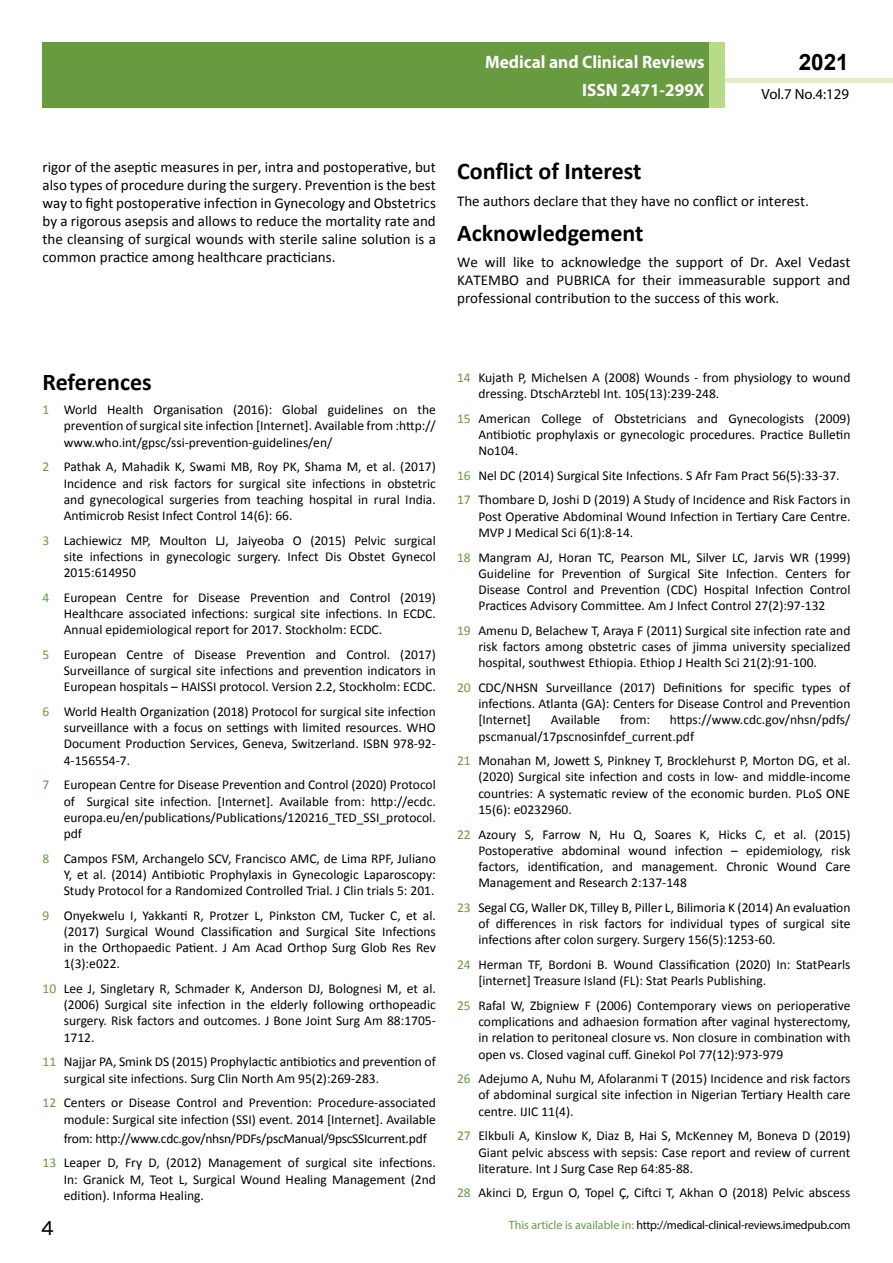
<style>
.page{position:relative;width:893px;height:1263px;background:#fff}
.page>*{position:absolute;margin:0;border:0;box-sizing:border-box;transform-origin:0 0}
.t1{font:25.5px "Tunga";color:#000}
.t2{font:700 24px "Calibri";color:#000}
.t3{font:700 22.5px "Arial";color:#000}
.t4{font:700 18px/21.6px "Myriad Pro";color:#fff;text-align:right;scale:.96 1}
.t5{font:15px/18px "Calibri";color:#000;text-align:justify}
.t6{font:14.85px "Myriad Pro";color:#000}
.t7{font:13.5px/16.2px "Calibri";color:#000;text-align:justify}
.t8{font:12px "Myriad Pro";letter-spacing:-.02em;color:#000}
.s1{color:#689a40}
</style>
<div class="page">
<hr style="left:725px;top:78px;width:168px;height:4px;background:#e1eec5">
<div style="left:43px;top:42px;width:666px;height:66px;background:#689a40"></div>
<div style="left:709px;top:42px;width:16px;height:66px;background:#b9da89"></div>
<h3 class="t4" style="left:517px;top:53px;width:198px">ARCHIVOS DE MEDICINA<br>ISSN 1698-9465</h3>
<h3 class="t3" style="left:799px;top:47px;width:52px">2021</h3>
<h3 class="t4" style="left:485px;top:47px;width:230px;line-height:28px">Medical and Clinical Reviews<br>ISSN 2471-299X</h3>
<p class="t6" style="left:762px;top:84px;width:89px">Vol.7 No.4:129</p>
<p class="t5" style="left:43px;top:158px;width:395px">rigor of the aseptic measures in per, intra and postoperative, but also types of procedure during the surgery. Prevention is the best way to fight postoperative infection in Gynecology and Obstetrics by a rigorous asepsis and allows to reduce the mortality rate and the cleansing of surgical wounds with sterile saline solution is a common practice among healthcare practicians.</p>
<h2 class="t2" style="left:457px;top:156px;width:186px">Conflict of Interest</h2>
<p class="t5" style="left:457px;top:192px;width:353px">The authors declare that they have no conflict or interest.</p>
<h2 class="t2" style="left:457px;top:217px;width:188px">Acknowledgement</h2>
<p class="t5" style="left:457px;top:253px;width:395px">We will like to acknowledge the support of Dr. Axel Vedast KATEMBO and PUBRICA for their immeasurable support and professional contribution to the success of this work.</p>
<h2 class="t2" style="left:43px;top:366px;width:111px">References</h2>
<p class="t7" style="left:64px;top:402px;width:374px;text-indent:-21px"><span class="s1">1</span> World Health Organisation (2016): Global guidelines on the prevention of surgical site infection [Internet]. Available from :http:// www.who.int/gpsc/ssi-prevention-guidelines/en/</p>
<p class="t7" style="left:64px;top:459px;width:374px;text-indent:-21px"><span class="s1">2</span> Pathak A, Mahadik K, Swami MB, Roy PK, Shama M, et al. (2017)<br>Incidence and risk factors for surgical site infections in obstetric and gynecological surgeries from teaching hospital in rural India.<br>Antimicrob Resist Infect Control 14(6): 66.</p>
<p class="t7" style="left:64px;top:532px;width:374px;text-indent:-21px"><span class="s1">3</span> Lachiewicz MP, Moulton LJ, Jaiyeoba O (2015) Pelvic surgical site infections in gynecologic surgery. Infect Dis Obstet Gynecol 2015:614950</p>
<p class="t7" style="left:64px;top:589px;width:374px;text-indent:-21px"><span class="s1">4</span> European Centre for Disease Prevention and Control (2019)<br>Healthcare associated infections: surgical site infections. In ECDC.<br>Annual epidemiological report for 2017. Stockholm: ECDC.</p>
<p class="t7" style="left:64px;top:646px;width:374px;text-indent:-21px"><span class="s1">5</span> European Centre of Disease Prevention and Control. (2017)<br>Surveillance of surgical site infections and prevention indicators in European hospitals – HAISSI protocol. Version 2.2, Stockholm: ECDC.</p>
<p class="t7" style="left:64px;top:703px;width:374px;text-indent:-21px"><span class="s1">6</span> World Health Organization (2018) Protocol for surgical site infection surveillance with a focus on settings with limited resources. WHO Document Production Services, Geneva, Switzerland. ISBN 978-92- 4-156554-7.</p>
<p class="t7" style="left:64px;top:777px;width:374px;text-indent:-21px"><span class="s1">7</span> European Centre for Disease Prevention and Control (2020) Protocol of Surgical site infection. [Internet]. Available from: http://ecdc. europa.eu/en/publications/Publications/120216_TED_SSI_protocol. pdf</p>
<p class="t7" style="left:64px;top:850px;width:374px;text-indent:-21px"><span class="s1">8</span> Campos FSM, Archangelo SCV, Francisco AMC, de Lima RPF, Juliano Y, et al. (2014) Antibiotic Prophylaxis in Gynecologic Laparoscopy:<br>Study Protocol for a Randomized Controlled Trial. J Clin trials 5: 201.</p>
<p class="t7" style="left:64px;top:907px;width:374px;text-indent:-21px"><span class="s1">9</span> Onyekwelu I, Yakkanti R, Protzer L, Pinkston CM, Tucker C, et al. (2017) Surgical Wound Classification and Surgical Site Infections in the Orthopaedic Patient. J Am Acad Orthop Surg Glob Res Rev 1(3):e022.</p>
<p class="t7" style="left:64px;top:980px;width:374px;text-indent:-21px"><span class="s1">10</span> Lee J, Singletary R, Schmader K, Anderson DJ, Bolognesi M, et al. (2006) Surgical site infection in the elderly following orthopeadic surgery. Risk factors and outcomes. J Bone Joint Surg Am 88:1705- 1712.</p>
<p class="t7" style="left:64px;top:1054px;width:374px;text-indent:-21px"><span class="s1">11</span> Najjar PA, Smink DS (2015) Prophylactic antibiotics and prevention of surgical site infections. Surg Clin North Am 95(2):269-283.</p>
<p class="t7" style="left:43px;top:1095px;width:395px;text-align:right"><span class="s1">12</span> Centers or Disease Control and Prevention: Procedure-associated module: Surgical site infection (SSI) event. 2014 [Internet]. Available</p>
<p class="t7" style="left:43px;top:1126px;width:395px;line-height:24.8px;text-indent:21px">from: http://www.cdc.gov/nhsn/PDFs/pscManual/9pscSSIcurrent.pdf<br><span class="s1">13</span> Leaper D, Fry D, (2012) Management of surgical site infections.</p>
<p class="t7" style="left:64px;top:1171px;width:374px">In: Granick M, Teot L, Surgical Wound Healing Management (2nd edition). Informa Healing.</p>
<p class="t7" style="left:478px;top:369px;width:374px;text-indent:-21px"><span class="s1">14</span> Kujath P, Michelsen A (2008) Wounds - from physiology to wound dressing. DtschArztebl Int. 105(13):239-248.</p>
<p class="t7" style="left:478px;top:410px;width:374px;text-indent:-21px"><span class="s1">15</span> American College of Obstetricians and Gynecologists (2009)<br>Antibiotic prophylaxis or gynecologic procedures. Practice Bulletin No104.</p>
<p class="t7" style="left:457px;top:463px;width:395px;line-height:24.8px"><span class="s1">16</span> Nel DC (2014) Surgical Site Infections. S Afr Fam Pract 56(5):33-37.<br><span class="s1">17</span> Thombare D, Joshi D (2019) A Study of Incidence and Risk Factors in</p>
<p class="t7" style="left:478px;top:508px;width:374px">Post Operative Abdominal Wound Infection in Tertiary Care Centre.<br>MVP J Medical Sci 6(1):8-14.</p>
<p class="t7" style="left:478px;top:549px;width:374px;text-indent:-21px"><span class="s1">18</span> Mangram AJ, Horan TC, Pearson ML, Silver LC, Jarvis WR (1999)<br>Guideline for Prevention of Surgical Site Infection. Centers for Disease Control and Prevention (CDC) Hospital Infection Control Practices Advisory Committee. Am J Infect Control 27(2):97-132</p>
<p class="t7" style="left:478px;top:622px;width:374px;text-indent:-21px"><span class="s1">19</span> Amenu D, Belachew T, Araya F (2011) Surgical site infection rate and risk factors among obstetric cases of jimma university specialized hospital, southwest Ethiopia. Ethiop J Health Sci 21(2):91-100.</p>
<p class="t7" style="left:478px;top:679px;width:374px;text-indent:-21px"><span class="s1">20</span> CDC/NHSN Surveillance (2017) Definitions for specific types of infections. Atlanta (GA): Centers for Disease Control and Prevention [Internet]</p>
<p class="t7" style="left:478px;top:712px;width:374px;text-indent:191px">https://www.cdc.gov/nhsn/pdfs/ pscmanual/17pscnosinfdef_current.pdf</p>
<p class="t7" style="left:478px;top:753px;width:374px;text-indent:-21px"><span class="s1">21</span> Monahan M, Jowett S, Pinkney T, Brocklehurst P, Morton DG, et al. (2020) Surgical site infection and costs in low- and middle-income countries: A systematic review of the economic burden. PLoS ONE 15(6): e0232960.</p>
<p class="t7" style="left:478px;top:826px;width:374px;text-indent:-21px"><span class="s1">22</span> Azoury S, Farrow N, Hu Q, Soares K, Hicks C, et al. (2015)<br>Postoperative abdominal wound infection – epidemiology, risk factors, identification, and management. Chronic Wound Care Management and Research 2:137-148</p>
<p class="t7" style="left:478px;top:899px;width:374px;text-indent:-21px"><span class="s1">23</span> Segal CG, Waller DK, Tilley B, Piller L, Bilimoria K (2014) An evaluation of differences in risk factors for individual types of surgical site infections after colon surgery. Surgery 156(5):1253-60.</p>
<p class="t7" style="left:478px;top:956px;width:374px;text-indent:-21px"><span class="s1">24</span> Herman TF, Bordoni B. Wound Classification (2020) In: StatPearls [internet] Treasure Island (FL): Stat Pearls Publishing.</p>
<p class="t7" style="left:478px;top:997px;width:374px;text-indent:-21px"><span class="s1">25</span> Rafal W, Zbigniew F (2006) Contemporary views on perioperative complications and adhaesion formation after vaginal hysterectomy, in relation to peritoneal closure vs. Non closure in combination with open vs. Closed vaginal cuff. Ginekol Pol 77(12):973-979</p>
<p class="t7" style="left:478px;top:1071px;width:374px;text-indent:-21px"><span class="s1">26</span> Adejumo A, Nuhu M, Afolaranmi T (2015) Incidence and risk factors of abdominal surgical site infection in Nigerian Tertiary Health care centre. IJIC 11(4).</p>
<p class="t7" style="left:478px;top:1128px;width:374px;text-indent:-21px"><span class="s1">27</span> Elkbuli A, Kinslow K, Diaz B, Hai S, McKenney M, Boneva D (2019)<br>Giant pelvic abscess with sepsis: Case report and review of current literature. Int J Surg Case Rep 64:85-88.</p>
<p class="t7" style="left:457px;top:1185px;width:395px"><span class="s1">28</span> Akinci D, Ergun O, Topel Ç, Ciftci T, Akhan O (2018) Pelvic abscess</p>
<p class="t7" style="left:551px;top:712px;width:51px">Available</p>
<p class="t7" style="left:620px;top:712px;width:32px">from:</p>
<h1 class="t1" style="left:41px;top:1211px;width:15px">4</h1>
<p class="t8" style="left:509px;top:1218px;width:343px"><span class="s1">This article is available in:</span> http://medical-clinical-reviews.imedpub.com</p>
</div>
